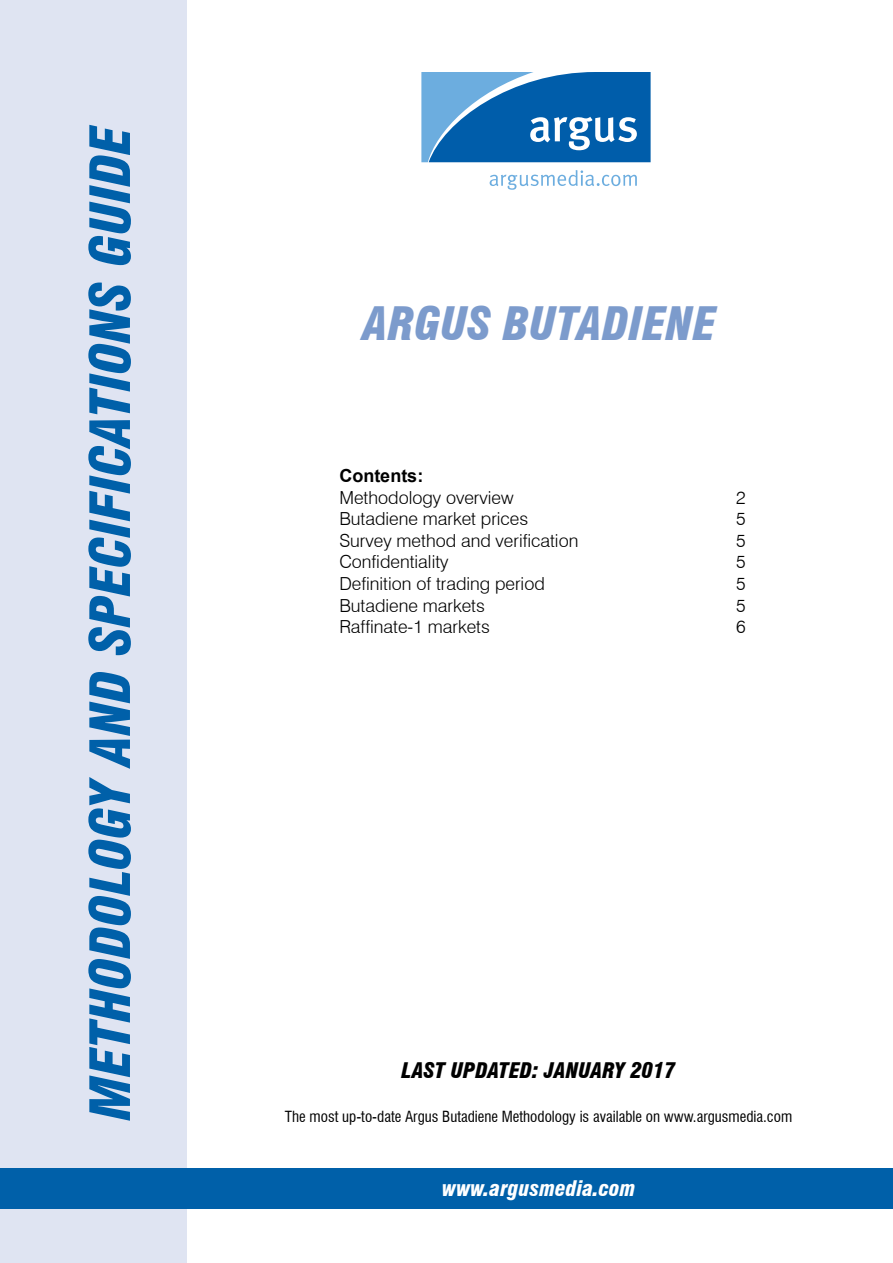
<style>
.page{position:relative;width:893px;height:1263px;background:#fff}
.page>*{position:absolute;margin:0;border:0;box-sizing:border-box;transform-origin:0 0}
.t1{font:italic 900 condensed 54px "Swiss 721 BT";color:#0060a9}
.t2{font:italic 900 condensed 45px "Swiss 721 BT";color:#7c9bcc}
.t3{font:italic 900 condensed 21px "Swiss 721 BT";color:#000}
.t4{font:italic 900 condensed 21px "Swiss 721 BT";color:#fff}
.t5{font:300 18px "Swiss 721 BT";color:#000}
.t6{font:700 18px "Arial";color:#000}
.t7{font:condensed 15px "Swiss 721 BT";color:#000}
</style>
<div class="page">
<div style="left:0;top:0;width:186px;height:1263px;background:#dfe4f2"></div>
<div style="left:0;top:1168px;width:893px;height:41px;background:#0060a9"></div>
<svg style="left:421px;top:72px;width:230px;height:90px;background:#327fbd"></svg>
<svg style="left:490px;top:170px;width:147px;height:20px"></svg>
<h1 class="t1" style="left:78px;top:1120px;width:997px;rotate:-90deg">METHODOLOGY AND SPECIFICATIONS GUIDE</h1>
<h2 class="t2" style="left:363px;top:297px;width:354px">ARGUS BUTADIENE</h2>
<p class="t6" style="left:339px;top:464px;width:85px">Contents:</p>
<p class="t5" style="left:339px;top:486px;width:176px">Methodology overview</p>
<p class="t5" style="left:736px;top:486px;width:11px">2</p>
<p class="t5" style="left:339px;top:508px;width:190px">Butadiene market prices</p>
<p class="t5" style="left:736px;top:508px;width:11px">5</p>
<p class="t5" style="left:339px;top:529px;width:241px">Survey method and verification</p>
<p class="t5" style="left:736px;top:529px;width:11px">5</p>
<p class="t5" style="left:339px;top:551px;width:111px">Confidentiality</p>
<p class="t5" style="left:736px;top:551px;width:11px">5</p>
<p class="t5" style="left:339px;top:573px;width:207px">Definition of trading period</p>
<p class="t5" style="left:736px;top:573px;width:11px">5</p>
<p class="t5" style="left:339px;top:594px;width:147px">Butadiene markets</p>
<p class="t5" style="left:736px;top:594px;width:11px">5</p>
<p class="t5" style="left:339px;top:616px;width:152px">Raffinate-1 markets</p>
<p class="t5" style="left:736px;top:616px;width:11px">6</p>
<p class="t3" style="left:401px;top:1058px;width:276px">LAST UPDATED: JANUARY 2017</p>
<p class="t7" style="left:285px;top:1107px;width:509px">The most up-to-date Argus Butadiene Methodology is available on www.argusmedia.com</p>
<p class="t4" style="left:442px;top:1176px;width:195px">WWW.ARGUSMEDIA.COM</p>
</div>
